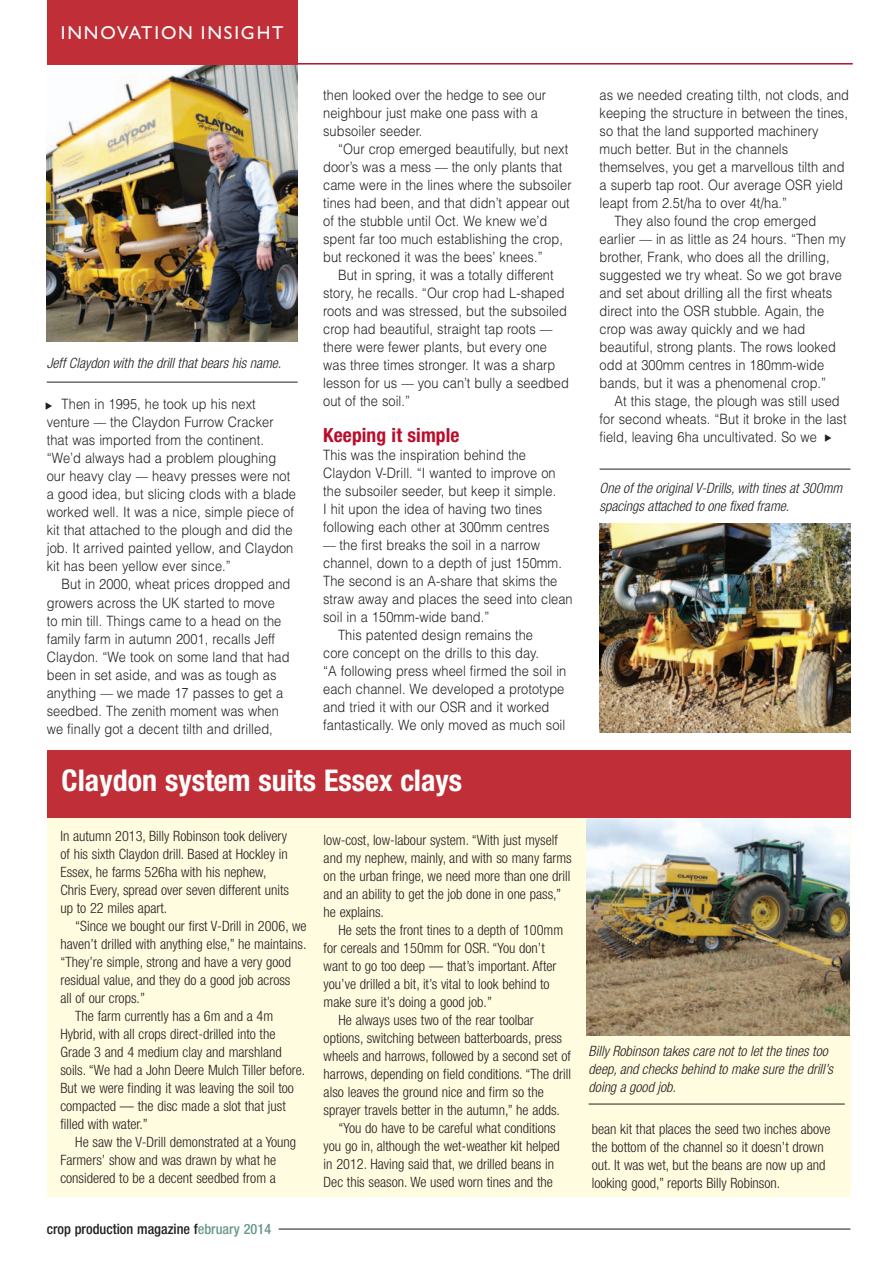
<style>
.page{position:relative;width:893px;height:1263px;background:#fff}
.page>*{position:absolute;margin:0;border:0;box-sizing:border-box;transform-origin:0 0}
.t1{font:700 condensed 30px "Helvetica Neue";color:#fff}
.t2{font:700 condensed 19.5px "Helvetica Neue";letter-spacing:.005em;color:#ba0d2b}
.t3{font:18.75px "Gill Sans";letter-spacing:.1em;color:#fff}
.t4{font:300 14.25px/18px "Helvetica";letter-spacing:.005em;color:#231f20;scale:.9 1}
.t5{font:300 condensed 14.25px/18px "Helvetica Neue";color:#231f20}
.t6{font:italic 300 condensed 14.25px/18px "Helvetica Neue";color:#231f20}
.t7{font:500 condensed 14.25px "Helvetica Neue";color:#231f20}
.s1{color:#6b9988}
</style>
<div class="page">
<div style="left:47px;top:818px;width:803px;height:378px;background:#fffce0"></div>
<img style="left:587px;top:818px;width:263px;height:217px">
<hr style="left:589px;top:1104px;width:256px;height:1px;background:#231f20">
<img style="left:47px;top:64px;width:251px;height:278px">
<div style="left:47px;top:0;width:251px;height:64px;background:#c02f37"></div>
<hr style="left:47px;top:382px;width:251px;height:1px;background:#231f20">
<hr style="left:298px;top:63px;width:555px;height:2px;background:#ba0d2b">
<hr style="left:279px;top:1228px;width:571px;height:1px;background:#231f20">
<img style="left:600px;top:524px;width:250px;height:208px">
<hr style="left:600px;top:469px;width:250px;height:1px;background:#231f20">
<div style="left:47px;top:750px;width:803px;height:68px;background:#c02f37"></div>
<h3 class="t3" style="left:61px;top:21px;width:224px">INNOVATION INSIGHT</h3>
<p class="t6" style="left:47px;top:356px;width:236px">Jeff Claydon with the drill that bears his name.</p>
<p class="t4" style="left:47px;top:396px;width:279px;text-indent:15px">Then in 1995, he took up his next venture –– the Claydon Furrow Cracker that was imported from the continent. “We’d always had a problem ploughing our heavy clay –– heavy presses were not a good idea, but slicing clods with a blade worked well. It was a nice, simple piece of kit that attached to the plough and did the job. It arrived painted yellow, and Claydon kit has been yellow ever since.”</p>
<p class="t4" style="left:47px;top:576px;width:272px;text-indent:15px">But in 2000, wheat prices dropped and growers across the UK started to move<br>to min till. Things came to a head on the family farm in autumn 2001, recalls Jeff Claydon. “We took on some land that had been in set aside, and was as tough as anything –– we made 17 passes to get a seedbed. The zenith moment was when we finally got a decent tilth and drilled,</p>
<p class="t4" style="left:323px;top:86px;width:249px">then looked over the hedge to see our neighbour just make one pass with a subsoiler seeder.</p>
<p class="t4" style="left:323px;top:140px;width:278px;text-indent:15px">“Our crop emerged beautifully, but next door’s was a mess –– the only plants that came were in the lines where the subsoiler tines had been, and that didn’t appear out of the stubble until Oct. We knew we’d spent far too much establishing the crop, but reckoned it was the bees’ knees.”</p>
<p class="t4" style="left:323px;top:266px;width:274px;text-indent:15px">But in spring, it was a totally different story, he recalls. “Our crop had L-shaped roots and was stressed, but the subsoiled crop had beautiful, straight tap roots –– there were fewer plants, but every one was three times stronger. It was a sharp lesson for us –– you can’t bully a seedbed out of the soil.”</p>
<h2 class="t2" style="left:323px;top:428px;width:138px">Keeping it simple</h2>
<p class="t4" style="left:323px;top:446px;width:227px">This was the inspiration behind the</p>
<p class="t4" style="left:323px;top:464px;width:260px">Claydon V-Drill. “I wanted to improve on</p>
<p class="t4" style="left:323px;top:482px;width:260px">the subsoiler seeder, but keep it simple.</p>
<p class="t4" style="left:323px;top:500px;width:245px">I hit upon the idea of having two tines</p>
<p class="t4" style="left:323px;top:518px;width:253px">following each other at 300mm centres</p>
<p class="t4" style="left:323px;top:536px;width:242px">–– the first breaks the soil in a narrow</p>
<p class="t4" style="left:323px;top:554px;width:267px">channel, down to a depth of just 150mm.</p>
<p class="t4" style="left:323px;top:572px;width:262px">The second is an A-share that skims the</p>
<p class="t4" style="left:323px;top:590px;width:279px">straw away and places the seed into clean</p>
<p class="t4" style="left:323px;top:608px;width:186px">soil in a 150mm-wide band.”</p>
<p class="t4" style="left:338px;top:626px;width:218px">This patented design remains the</p>
<p class="t4" style="left:323px;top:644px;width:241px">core concept on the drills to this day.</p>
<p class="t4" style="left:323px;top:662px;width:272px">“A following press wheel firmed the soil in</p>
<p class="t4" style="left:323px;top:680px;width:270px">each channel. We developed a prototype</p>
<p class="t4" style="left:323px;top:698px;width:253px">and tried it with our OSR and it worked</p>
<p class="t4" style="left:323px;top:716px;width:271px">fantastically. We only moved as much soil</p>
<h1 class="t1" style="left:62px;top:769px;width:402px">Claydon system suits Essex clays</h1>
<p class="t5" style="left:60px;top:828px;width:230px">In autumn 2013, Billy Robinson took delivery of his sixth Claydon drill. Based at Hockley in Essex, he farms 526ha with his nephew, Chris Every, spread over seven different units up to 22 miles apart.</p>
<p class="t5" style="left:75px;top:918px;width:233px">“Since we bought our first V-Drill in 2006, we</p>
<p class="t5" style="left:60px;top:936px;width:247px">haven’t drilled with anything else,” he maintains.</p>
<p class="t5" style="left:60px;top:954px;width:232px">“They’re simple, strong and have a very good</p>
<p class="t5" style="left:60px;top:972px;width:232px">residual value, and they do a good job across</p>
<p class="t5" style="left:60px;top:990px;width:86px">all of our crops.”</p>
<p class="t5" style="left:75px;top:1008px;width:199px">The farm currently has a 6m and a 4m</p>
<p class="t5" style="left:60px;top:1026px;width:217px">Hybrid, with all crops direct-drilled into the</p>
<p class="t5" style="left:60px;top:1044px;width:223px">Grade 3 and 4 medium clay and marshland</p>
<p class="t5" style="left:60px;top:1062px;width:246px">soils. “We had a John Deere Mulch Tiller before.</p>
<p class="t5" style="left:60px;top:1080px;width:235px">But we were finding it was leaving the soil too</p>
<p class="t5" style="left:60px;top:1098px;width:227px">compacted –– the disc made a slot that just</p>
<p class="t5" style="left:60px;top:1116px;width:89px">filled with water.”</p>
<p class="t5" style="left:75px;top:1134px;width:222px">He saw the V-Drill demonstrated at a Young</p>
<p class="t5" style="left:60px;top:1152px;width:217px">Farmers’ show and was drawn by what he</p>
<p class="t5" style="left:60px;top:1170px;width:217px">considered to be a decent seedbed from a</p>
<p class="t7" style="left:47px;top:1224px;width:226px">crop production magazine f<span class="s1">ebruary 2014</span></p>
<p class="t5" style="left:324px;top:832px;width:250px">low-cost, low-labour system. “With just myself and my nephew, mainly, and with so many farms on the urban fringe, we need more than one drill and an ability to get the job done in one pass,” he explains.</p>
<p class="t5" style="left:338px;top:922px;width:226px">He sets the front tines to a depth of 100mm</p>
<p class="t5" style="left:324px;top:940px;width:223px">for cereals and 150mm for OSR. “You don’t</p>
<p class="t5" style="left:324px;top:958px;width:234px">want to go too deep –– that’s important. After</p>
<p class="t5" style="left:324px;top:976px;width:228px">you’ve drilled a bit, it’s vital to look behind to</p>
<p class="t5" style="left:324px;top:994px;width:170px">make sure it’s doing a good job.”</p>
<p class="t5" style="left:338px;top:1012px;width:197px">He always uses two of the rear toolbar</p>
<p class="t5" style="left:324px;top:1030px;width:240px">options, switching between batterboards, press</p>
<p class="t5" style="left:324px;top:1048px;width:249px">wheels and harrows, followed by a second set of</p>
<p class="t5" style="left:324px;top:1066px;width:249px">harrows, depending on field conditions. “The drill</p>
<p class="t5" style="left:324px;top:1084px;width:222px">also leaves the ground nice and firm so the</p>
<p class="t5" style="left:324px;top:1102px;width:238px">sprayer travels better in the autumn,” he adds.</p>
<p class="t5" style="left:338px;top:1120px;width:219px">“You do have to be careful what conditions</p>
<p class="t5" style="left:324px;top:1138px;width:238px">you go in, although the wet-weather kit helped</p>
<p class="t5" style="left:324px;top:1156px;width:232px">in 2012. Having said that, we drilled beans in</p>
<p class="t5" style="left:324px;top:1174px;width:231px">Dec this season. We used worn tines and the</p>
<p class="t4" style="left:600px;top:86px;width:279px">as we needed creating tilth, not clods, and</p>
<p class="t4" style="left:600px;top:104px;width:278px">keeping the structure in between the tines,</p>
<p class="t4" style="left:600px;top:122px;width:245px">so that the land supported machinery</p>
<p class="t4" style="left:600px;top:140px;width:211px">much better. But in the channels</p>
<p class="t4" style="left:600px;top:158px;width:274px">themselves, you get a marvellous tilth and</p>
<p class="t4" style="left:600px;top:176px;width:272px">a superb tap root. Our average OSR yield</p>
<p class="t4" style="left:600px;top:194px;width:210px">leapt from 2.5t/ha to over 4t/ha.”</p>
<p class="t4" style="left:614px;top:212px;width:226px">They also found the crop emerged</p>
<p class="t4" style="left:600px;top:230px;width:275px">earlier –– in as little as 24 hours. “Then my</p>
<p class="t4" style="left:600px;top:248px;width:257px">brother, Frank, who does all the drilling,</p>
<p class="t4" style="left:600px;top:266px;width:271px">suggested we try wheat. So we got brave</p>
<p class="t4" style="left:600px;top:284px;width:260px">and set about drilling all the first wheats</p>
<p class="t4" style="left:600px;top:302px;width:251px">direct into the OSR stubble. Again, the</p>
<p class="t4" style="left:600px;top:320px;width:230px">crop was away quickly and we had</p>
<p class="t4" style="left:600px;top:338px;width:264px">beautiful, strong plants. The rows looked</p>
<p class="t4" style="left:600px;top:356px;width:251px">odd at 300mm centres in 180mm-wide</p>
<p class="t4" style="left:600px;top:374px;width:253px">bands, but it was a phenomenal crop.”</p>
<p class="t4" style="left:614px;top:392px;width:252px">At this stage, the plough was still used</p>
<p class="t4" style="left:600px;top:410px;width:276px">for second wheats. “But it broke in the last</p>
<p class="t4" style="left:600px;top:428px;width:243px">field, leaving 6ha uncultivated. So we</p>
<p class="t6" style="left:600px;top:480px;width:244px">One of the original V-Drills, with tines at 300mm spacings attached to one fixed frame.</p>
<p class="t6" style="left:589px;top:1043px;width:246px">Billy Robinson takes care not to let the tines too deep, and checks behind to make sure the drill’s doing a good job.</p>
<p class="t5" style="left:592px;top:1121px;width:240px">bean kit that places the seed two inches above the bottom of the channel so it doesn’t drown out. It was wet, but the beans are now up and looking good,” reports Billy Robinson.</p>
</div>
